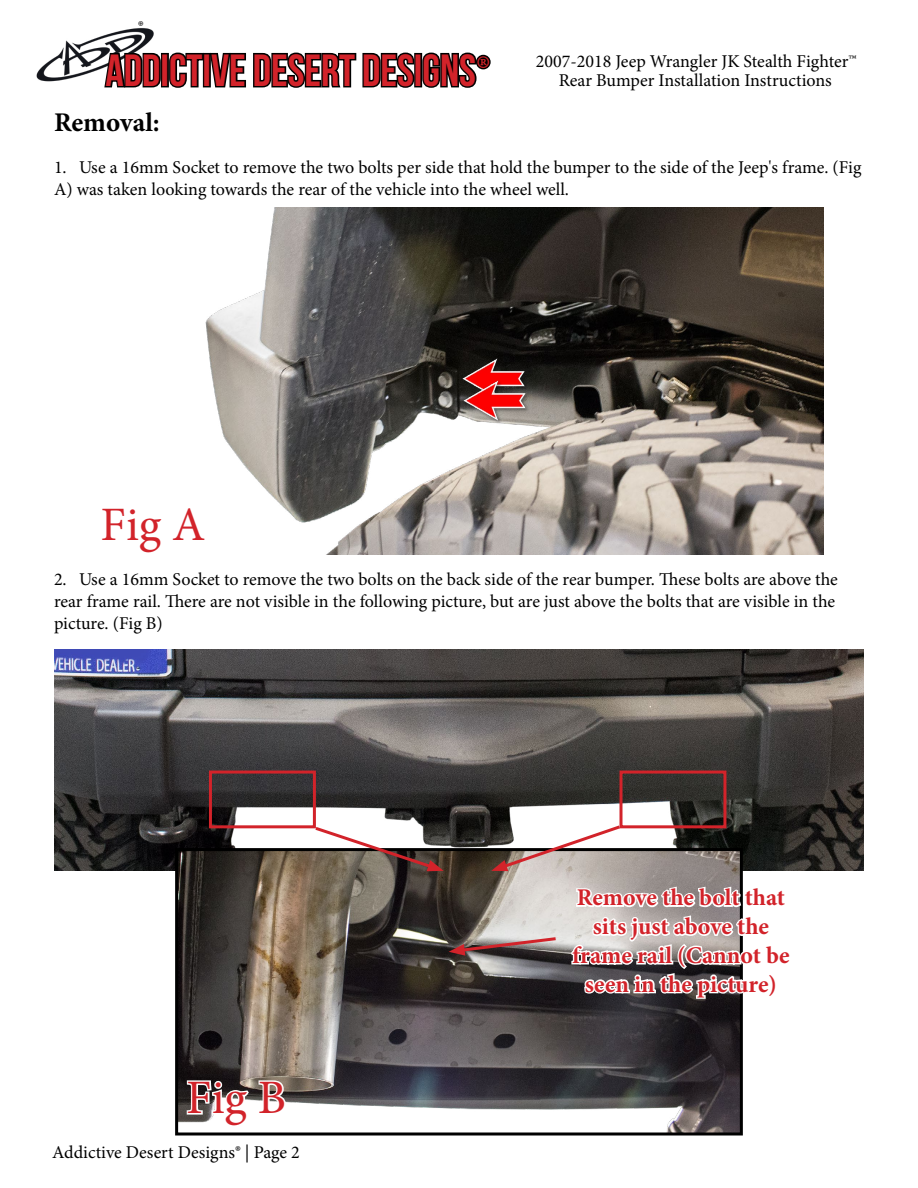
<style>
.page{position:relative;width:918px;height:1188px;background:#fff}
.page>*{position:absolute;margin:0;border:0;box-sizing:border-box;transform-origin:0 0}
.t1{font:48px "Minion Pro";color:#d2232a}
.t2{font:45px "Bebas Neue";color:#d2232a}
.t3{font:700 27px "Minion Pro";color:#000}
.t4{font:700 24px/28.8px "Minion Pro";color:#d2232a;text-align:center}
.t5{font:18px/21.6px "Minion Pro";color:#000}
.s1{font-family:"Minion Pro"}
</style>
<div class="page">
<img style="left:36px;top:28px;width:118px;height:54px">
<svg style="left:103px;top:51px;width:59px;height:37px"></svg>
<div style="left:161px;top:53px;width:8px;height:34px;border:3px solid #000"></div>
<svg style="left:168px;top:52px;width:323px;height:36px"></svg>
<img style="left:205px;top:208px;width:619px;height:346px">
<img style="left:460px;top:356px;width:71px;height:48px">
<img style="left:462px;top:379px;width:70px;height:48px">
<svg style="left:205px;top:504px;width:3px;height:50px"></svg>
<img style="left:54px;top:649px;width:810px;height:222px">
<img style="left:179px;top:852px;width:560px;height:280px">
<div style="left:175px;top:848px;width:568px;height:288px;border:3px solid #000"></div>
<div style="left:209px;top:771px;width:107px;height:57px;border:3px solid #d2232a"></div>
<div style="left:620px;top:771px;width:106px;height:57px;border:3px solid #d2232a"></div>
<svg style="left:312px;top:825px;width:132px;height:46px"></svg>
<svg style="left:491px;top:823px;width:132px;height:48px"></svg>
<svg style="left:569px;top:885px;width:174px;height:115px"></svg>
<svg style="left:449px;top:935px;width:110px;height:21px;background:#876968"></svg>
<svg style="left:185px;top:1079px;width:66px;height:49px"></svg>
<svg style="left:257px;top:1078px;width:30px;height:38px"></svg>
<p class="t5" style="left:536px;top:51px;width:322px;line-height:19.4px;text-align:center">2007-2018 Jeep Wrangler JK Stealth Fighter™<br>Rear Bumper Installation Instructions</p>
<h2 class="t2" style="left:106px;top:46px;width:386px">ADDICTIVE DESERT DESIGNS<span class="s1">®</span></h2>
<h3 class="t3" style="left:54px;top:104px;width:107px">Removal:</h3>
<p class="t5" style="left:54px;top:157px;width:809px">1. Use a 16mm Socket to remove the two bolts per side that hold the bumper to the side of the Jeep's frame. (Fig<br>A) was taken looking towards the rear of the vehicle into the wheel well.</p>
<h1 class="t1" style="left:101px;top:493px;width:106px">Fig A</h1>
<p class="t5" style="left:54px;top:569px;width:785px">2. Use a 16mm Socket to remove the two bolts on the back side of the rear bumper. These bolts are above the rear frame rail. There are not visible in the following picture, but are just above the bolts that are visible in the picture. (Fig B)</p>
<h1 class="t1" style="left:186px;top:1066px;width:101px">Fig B</h1>
<p class="t5" style="left:52px;top:1141px;width:249px">Addictive Desert Designs® | Page 2</p>
<h3 class="t4" style="left:572px;top:883px;width:219px">Remove the bolt that sits just above the frame rail (Cannot be seen in the picture)</h3>
</div>
